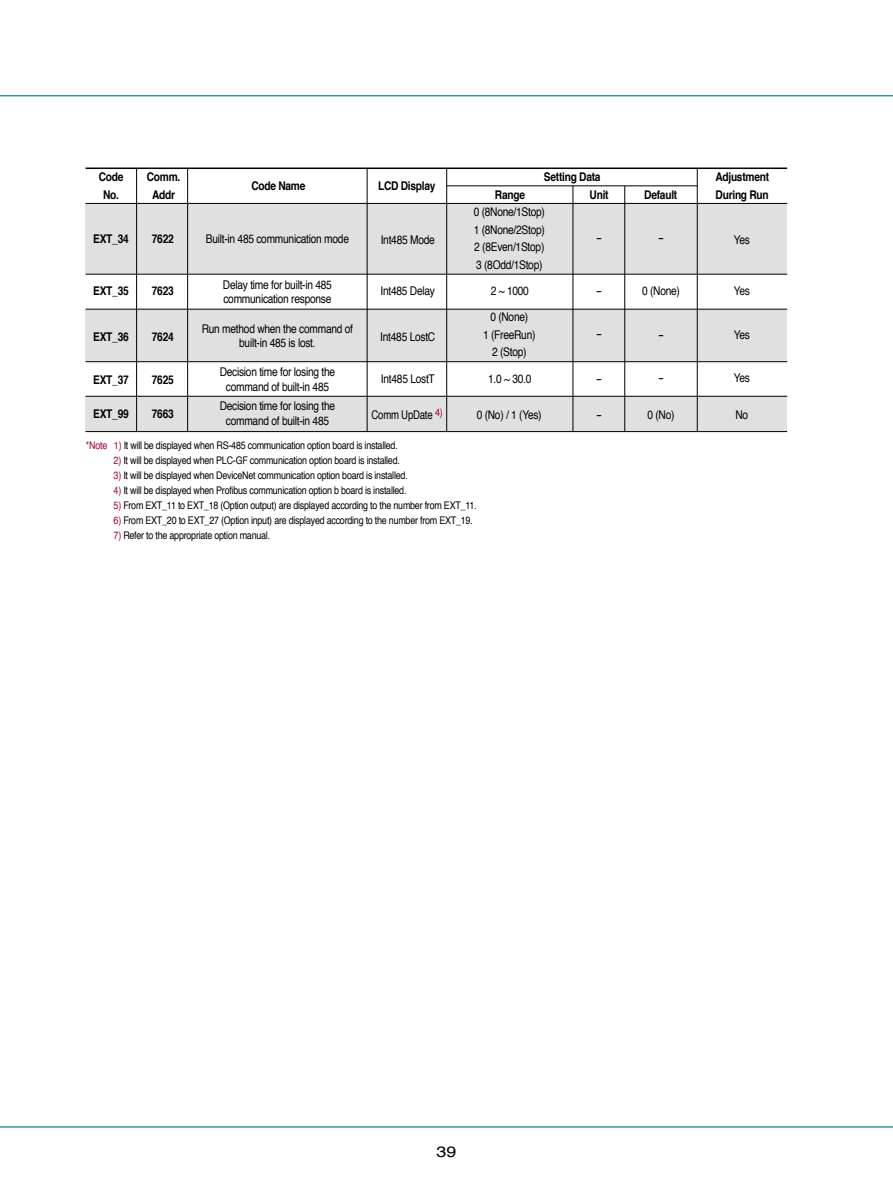
<style>
.page{position:relative;width:893px;height:1191px;background:#fff}
.page>*{position:absolute;margin:0;border:0;box-sizing:border-box;transform-origin:0 0}
.t1{font:15px "Helvetica";color:#000;scale:1.2 1}
.t2{font:12px/14.4px "Helvetica";letter-spacing:-.025em;color:#000;text-align:center;scale:.85 1}
.t3{font:700 12px/17.5px "Helvetica";letter-spacing:-.025em;color:#000;text-align:center;scale:.85 1}
.t4{font:12px "Helvetica";letter-spacing:-.025em;color:#000;scale:.8 1}
.t5{font:12px "Helvetica";letter-spacing:-.025em;color:#000;scale:1.5 1}
.t6{font:10.5px "Helvetica";letter-spacing:-.025em;color:#000;scale:.85 1}
.s1{color:#a40049}
</style>
<div class="page">
<hr style="left:0;top:95px;width:893px;height:1px;background:#3a9596">
<hr style="left:0;top:1126px;width:893px;height:1px;background:#3a9596">
<div style="left:86px;top:203px;width:701px;height:71px;background:#e0e0e0"></div>
<div style="left:86px;top:309px;width:701px;height:52px;background:#e0e0e0"></div>
<div style="left:86px;top:396px;width:701px;height:36px;background:#e0e0e0"></div>
<hr style="left:86px;top:167px;width:701px;height:2px;background:#000">
<hr style="left:447px;top:186px;width:250px;height:1px;background:#000">
<hr style="left:86px;top:203px;width:701px;height:1px;background:#000">
<hr style="left:86px;top:361px;width:701px;height:1px;background:#000">
<hr style="left:86px;top:396px;width:701px;height:1px;background:#000">
<hr style="left:86px;top:431px;width:701px;height:1px;background:#000">
<hr style="left:697px;top:168px;width:1px;height:263px;background:#000">
<hr style="left:624px;top:186px;width:1px;height:246px;background:#000">
<hr style="left:573px;top:186px;width:1px;height:246px;background:#000">
<hr style="left:446px;top:168px;width:1px;height:263px;background:#000">
<hr style="left:136px;top:168px;width:1px;height:263px;background:#000">
<hr style="left:187px;top:168px;width:1px;height:263px;background:#000">
<hr style="left:367px;top:168px;width:1px;height:263px;background:#000">
<hr style="left:188px;top:274px;width:599px;height:1px;background:#000">
<hr style="left:86px;top:274px;width:102px;height:1px;background:#000">
<hr style="left:85px;top:309px;width:702px;height:1px;background:#000">
<p class="t3" style="left:99px;top:168px;width:31px">Code<br>No.</p>
<p class="t3" style="left:251px;top:177px;width:65px">Code Name</p>
<p class="t3" style="left:147px;top:168px;width:41px">Comm.<br>Addr</p>
<p class="t3" style="left:378px;top:177px;width:69px">LCD Display</p>
<p class="t3" style="left:544px;top:168px;width:68px">Setting Data</p>
<p class="t3" style="left:715px;top:168px;width:65px">Adjustment</p>
<p class="t3" style="left:590px;top:186px;width:24px">Unit</p>
<p class="t3" style="left:716px;top:186px;width:64px">During Run</p>
<p class="t3" style="left:495px;top:186px;width:37px">Range</p>
<p class="t3" style="left:644px;top:186px;width:40px">Default</p>
<p class="t3" style="left:93px;top:230px;width:43px">EXT_34</p>
<p class="t3" style="left:152px;top:230px;width:27px">7622</p>
<p class="t2" style="left:206px;top:232px;width:170px">Built-in 485 communication mode</p>
<p class="t2" style="left:381px;top:232px;width:65px">Int485 Mode</p>
<p class="t2" style="left:474px;top:203px;width:85px;line-height:17.7px;text-align:justify">0 (8None/1Stop)<br>1 (8None/2Stop)<br>2 (8Even/1Stop)<br>3 (8Odd/1Stop)</p>
<p class="t5" style="left:596px;top:228px;width:5px">-</p>
<p class="t5" style="left:658px;top:228px;width:5px">-</p>
<p class="t2" style="left:734px;top:232px;width:20px">Yes</p>
<p class="t3" style="left:93px;top:282px;width:43px">EXT_35</p>
<p class="t3" style="left:152px;top:282px;width:27px">7623</p>
<p class="t2" style="left:223px;top:278px;width:130px;text-align:left">Delay time for built-in 485 communication response</p>
<p class="t2" style="left:381px;top:284px;width:66px">Int485 Delay</p>
<p class="t2" style="left:491px;top:284px;width:46px">2 ~ 1000</p>
<p class="t5" style="left:596px;top:282px;width:5px">-</p>
<p class="t2" style="left:642px;top:284px;width:46px">0 (None)</p>
<p class="t2" style="left:734px;top:284px;width:20px">Yes</p>
<p class="t3" style="left:93px;top:328px;width:43px">EXT_36</p>
<p class="t3" style="left:152px;top:328px;width:27px">7624</p>
<p class="t3" style="left:93px;top:371px;width:43px">EXT_37</p>
<p class="t3" style="left:152px;top:371px;width:27px">7625</p>
<p class="t3" style="left:93px;top:405px;width:43px">EXT_99</p>
<p class="t3" style="left:152px;top:405px;width:27px">7663</p>
<p class="t2" style="left:202px;top:322px;width:180px">Run method when the command of built-in 485 is lost.</p>
<p class="t2" style="left:220px;top:365px;width:137px">Decision time for losing the command of built-in 485</p>
<p class="t2" style="left:220px;top:399px;width:137px">Decision time for losing the command of built-in 485</p>
<p class="t2" style="left:483px;top:309px;width:63px;line-height:17.4px">0 (None)<br>1 (FreeRun)<br>2 (Stop)</p>
<p class="t2" style="left:380px;top:329px;width:66px">Int485 LostC</p>
<p class="t2" style="left:381px;top:372px;width:65px">Int485 LostT</p>
<p class="t2" style="left:488px;top:372px;width:53px">1.0 ~ 30.0</p>
<p class="t4" style="left:372px;top:405px;width:90px">Comm UpDate <sup>4)</sup></p>
<p class="t2" style="left:477px;top:407px;width:78px">0 (No) / 1 (Yes)</p>
<p class="t5" style="left:596px;top:324px;width:5px">-</p>
<p class="t5" style="left:596px;top:369px;width:5px">-</p>
<p class="t5" style="left:596px;top:405px;width:5px">-</p>
<p class="t5" style="left:658px;top:325px;width:5px">-</p>
<p class="t2" style="left:734px;top:328px;width:20px">Yes</p>
<p class="t5" style="left:658px;top:368px;width:5px">-</p>
<p class="t2" style="left:734px;top:371px;width:20px">Yes</p>
<p class="t2" style="left:647px;top:407px;width:33px">0 (No)</p>
<p class="t2" style="left:735px;top:407px;width:17px">No</p>
<p class="t6" style="left:86px;top:437px;width:368px"><span class="s1">*Note 1)</span> It will be displayed when RS-485 communication option board is installed.</p>
<p class="t6" style="left:114px;top:452px;width:338px"><span class="s1">2)</span> It will be displayed when PLC-GF communication option board is installed.</p>
<p class="t6" style="left:114px;top:467px;width:347px"><span class="s1">3)</span> It will be displayed when DeviceNet communication option board is installed.</p>
<p class="t6" style="left:114px;top:482px;width:346px"><span class="s1">4)</span> It will be displayed when Profibus communication option b board is installed.</p>
<p class="t6" style="left:114px;top:497px;width:429px"><span class="s1">5)</span> From EXT_11 to EXT_18 (Option output) are displayed according to the number from EXT_11.</p>
<p class="t6" style="left:114px;top:512px;width:424px"><span class="s1">6)</span> From EXT_20 to EXT_27 (Option input) are displayed according to the number from EXT_19.</p>
<p class="t6" style="left:114px;top:527px;width:186px"><span class="s1">7)</span> Refer to the appropriate option manual.</p>
<h1 class="t1" style="left:436px;top:1139px;width:18px">39</h1>
</div>
